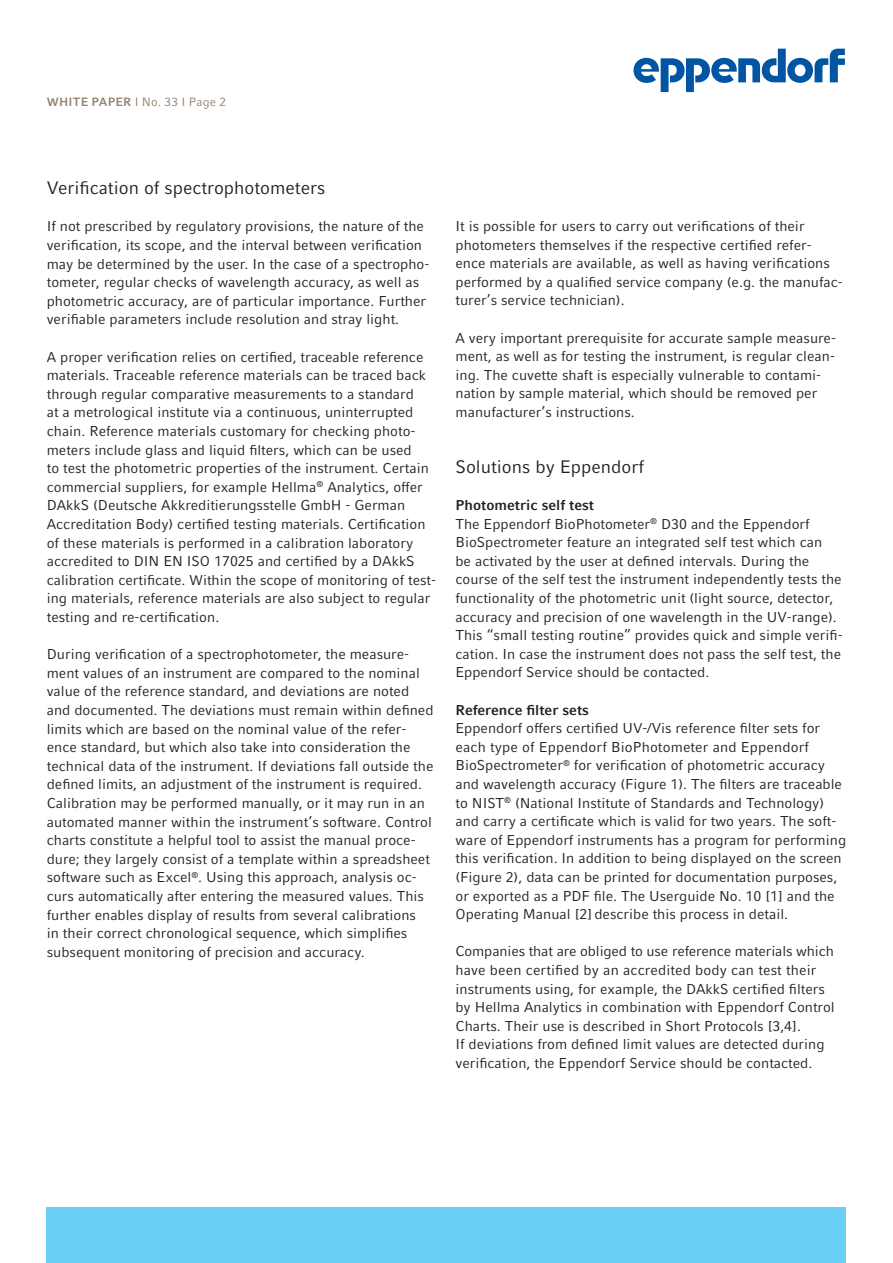
<style>
.page{position:relative;width:893px;height:1263px;background:#fff}
.page>*{position:absolute;margin:0;border:0;box-sizing:border-box;transform-origin:0 0}
.t1{font:18px "Compatil Factfor Eppendorf";color:#231f20}
.t2{font:14.25px/18.6px "Compatil Factfor Eppendorf";color:#231f20}
.t3{font:700 14.25px "Compatil Factfor Eppendorf";color:#231f20}
.t4{font:12px "Compatil Factfor Eppendorf";letter-spacing:.015em;color:#93806b}
.s1{font-weight:700}
</style>
<div class="page">
<div style="left:47px;top:1208px;width:799px;height:55px;background:#6bcff6"></div>
<svg style="left:633px;top:49px;width:212px;height:43px"></svg>
<p class="t4" style="left:47px;top:95px;width:181px"><span class="s1">WHITE PAPER</span> I No. 33 I Page 2</p>
<p class="t1" style="left:47px;top:177px;width:280px">Verification of spectrophotometers</p>
<p class="t2" style="left:47px;top:217px;width:384px">If not prescribed by regulatory provisions, the nature of the verification, its scope, and the interval between verification may be determined by the user. In the case of a spectropho&shy;tometer, regular checks of wavelength accuracy, as well as photometric accuracy, are of particular importance. Further verifiable parameters include resolution and stray light.</p>
<p class="t2" style="left:47px;top:347px;width:391px">A proper verification relies on certified, traceable reference materials. Traceable reference materials can be traced back through regular comparative measurements to a standard<br>at a metrological institute via a continuous, uninterrupted chain. Reference materials customary for checking photo&shy;meters include glass and liquid filters, which can be used<br>to test the photometric properties of the instrument. Certain commercial suppliers, for example Hellma<sup>®</sup> Analytics, offer DAkkS (Deutsche Akkreditierungsstelle GmbH - German Accreditation Body) certified testing materials. Certification of these materials is performed in a calibration laboratory accredited to DIN EN ISO 17025 and certified by a DAkkS calibration certificate. Within the scope of monitoring of test&shy;ing materials, reference materials are also subject to regular testing and re-certification.</p>
<p class="t2" style="left:47px;top:645px;width:388px">During verification of a spectrophotometer, the measure&shy;ment values of an instrument are compared to the nominal value of the reference standard, and deviations are noted and documented. The deviations must remain within defined limits which are based on the nominal value of the refer&shy;ence standard, but which also take into consideration the technical data of the instrument. If deviations fall outside the defined limits, an adjustment of the instrument is required.<br>Calibration may be performed manually, or it may run in an automated manner within the instrument’s software. Control charts constitute a helpful tool to assist the manual proce&shy;dure; they largely consist of a template within a spreadsheet software such as Excel<sup>®</sup>. Using this approach, analysis oc&shy;curs automatically after entering the measured values. This further enables display of results from several calibrations<br>in their correct chronological sequence, which simplifies subsequent monitoring of precision and accuracy.</p>
<p class="t2" style="left:455px;top:217px;width:389px">It is possible for users to carry out verifications of their photometers themselves if the respective certified refer&shy;ence materials are available, as well as having verifications performed by a qualified service company (e.g. the manufac&shy;turer’s service technician).</p>
<p class="t2" style="left:455px;top:328px;width:382px">A very important prerequisite for accurate sample measure&shy;ment, as well as for testing the instrument, is regular clean&shy;ing. The cuvette shaft is especially vulnerable to contami&shy;nation by sample material, which should be removed per manufacturer’s instructions.</p>
<p class="t1" style="left:455px;top:456px;width:190px">Solutions by Eppendorf</p>
<p class="t2" style="left:455px;top:496px;width:389px"><span class="s1">Photometric self test<br></span>The Eppendorf BioPhotometer<sup>®</sup> D30 and the Eppendorf BioSpectrometer feature an integrated self test which can<br>be activated by the user at defined intervals. During the course of the self test the instrument independently tests the functionality of the photometric unit (light source, detector, accuracy and precision of one wavelength in the UV-range).<br>This “small testing routine” provides quick and simple verifi&shy;cation. In case the instrument does not pass the self test, the Eppendorf Service should be contacted.</p>
<p class="t3" style="left:455px;top:701px;width:135px">Reference filter sets</p>
<p class="t2" style="left:455px;top:719px;width:392px">Eppendorf offers certified UV-/Vis reference filter sets for each type of Eppendorf BioPhotometer and Eppendorf BioSpectrometer<sup>®</sup> for verification of photometric accuracy and wavelength accuracy (Figure 1). The filters are traceable to NIST<sup>®</sup> (National Institute of Standards and Technology) and carry a certificate which is valid for two years. The soft&shy;ware of Eppendorf instruments has a program for performing this verification. In addition to being displayed on the screen (Figure 2), data can be printed for documentation purposes, or exported as a PDF file. The Userguide No. 10 [1] and the Operating Manual [2] describe this process in detail.</p>
<p class="t2" style="left:455px;top:942px;width:381px">Companies that are obliged to use reference materials which have been certified by an accredited body can test their instruments using, for example, the DAkkS certified filters by Hellma Analytics in combination with Eppendorf Control Charts. Their use is described in Short Protocols [3,4].<br>If deviations from defined limit values are detected during verification, the Eppendorf Service should be contacted.</p>
</div>
